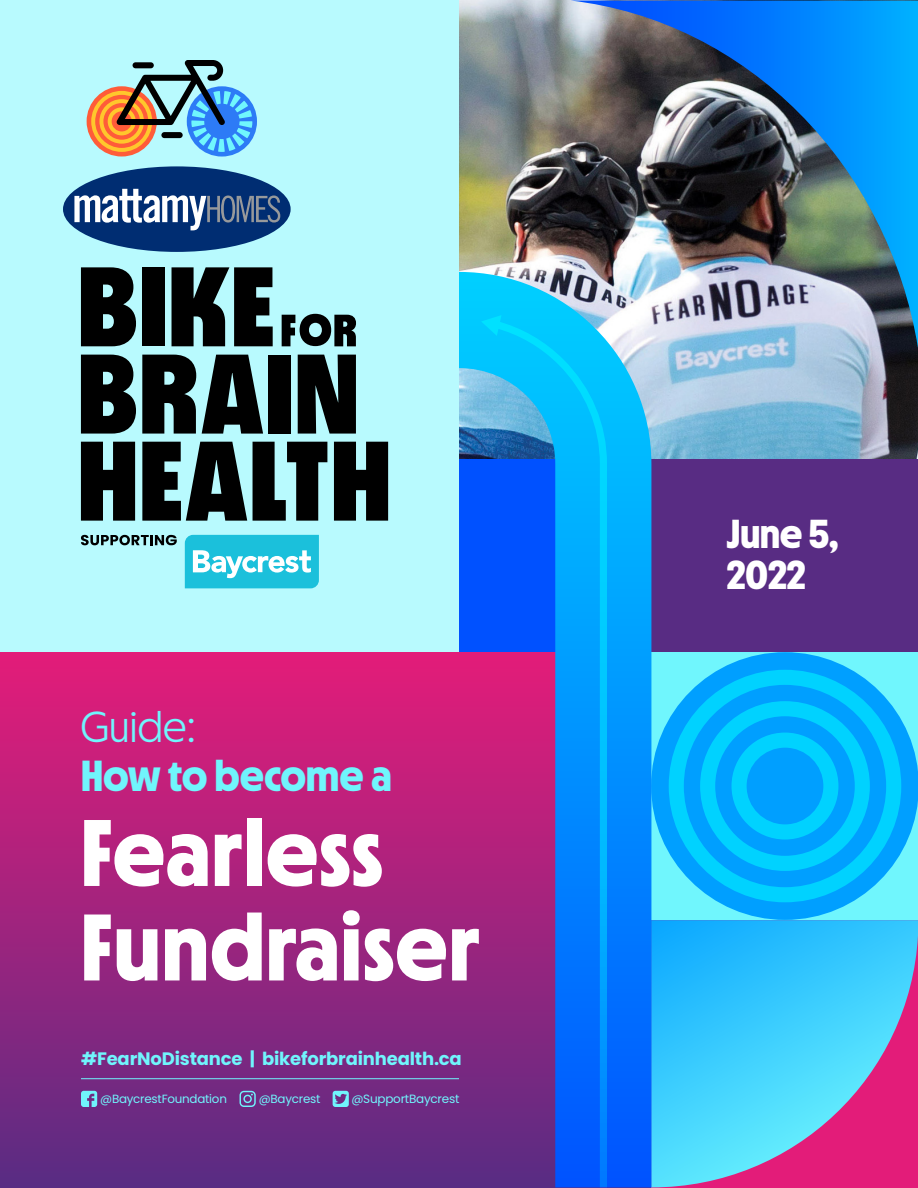
<style>
.page{position:relative;width:918px;height:1188px;background:#fff}
.page>*{position:absolute;margin:0;border:0;box-sizing:border-box;transform-origin:0 0}
.t1{font:700 94.5px/94.5px "MD Nichrome";letter-spacing:.02em;color:#fff}
.t2{font:700 43.5px "MD Nichrome";letter-spacing:.01em;color:#70f5fc}
.t3{font:300 43.5px "MD Nichrome";letter-spacing:.02em;color:#70f5fc}
.t4{font:700 40.5px/40.5px "MD Nichrome";color:#fff}
.t5{font:700 18px "Poppins";letter-spacing:-.01em;color:#70f5fc}
.t6{font:12px "Poppins";letter-spacing:-.02em;color:#70f5fc}
.t7{font:11.85px "Poppins";letter-spacing:-.02em;color:#70f5fc}
</style>
<div class="page">
<img style="left:459px;top:0;width:459px;height:460px">
<div style="left:612px;top:460px;width:306px;height:192px;background:#582c83"></div>
<img style="left:571px;top:1px;width:347px;height:347px">
<div style="left:0;top:1px;width:459px;height:651px;background:#b8fafe"></div>
<div style="left:0;top:652px;width:918px;height:535px;background:linear-gradient(to bottom,#e51c79,#5a2c83)"></div>
<div style="left:651px;top:652px;width:267px;height:268px;background:#70f6fd"></div>
<div style="left:651px;top:652px;width:267px;height:268px;background:#009fff;border-radius:50%"></div>
<svg style="left:669px;top:670px;width:232px;height:232px"></svg>
<svg style="left:700px;top:701px;width:170px;height:170px"></svg>
<svg style="left:651px;top:920px;width:267px;height:267px;background:#5fa7e1"></svg>
<svg style="left:459px;top:272px;width:192px;height:915px;background:#397ddd"></svg>
<svg style="left:487px;top:316px;width:120px;height:871px;background:#3b67cf"></svg>
<svg style="left:481px;top:315px;width:21px;height:21px"></svg>
<svg style="left:81px;top:1091px;width:16px;height:16px"></svg>
<svg style="left:240px;top:1091px;width:16px;height:16px"></svg>
<svg style="left:333px;top:1091px;width:16px;height:16px"></svg>
<hr style="left:81px;top:1078px;width:378px;height:1px;background:#70f5fc">
<div style="left:63px;top:166px;width:228px;height:86px;background:#002d72;border-radius:50%"></div>
<svg style="left:74px;top:189px;width:206px;height:41px"></svg>
<svg style="left:81px;top:267px;width:55px;height:79px;background:#1b2525"></svg>
<div style="left:142px;top:267px;width:22px;height:79px;background:#000"></div>
<svg style="left:172px;top:267px;width:101px;height:79px"></svg>
<svg style="left:81px;top:355px;width:55px;height:79px;background:#1b2526"></svg>
<svg style="left:142px;top:355px;width:54px;height:79px;background:#1a2424"></svg>
<svg style="left:202px;top:355px;width:61px;height:79px"></svg>
<div style="left:268px;top:355px;width:23px;height:79px;background:#000"></div>
<svg style="left:298px;top:355px;width:58px;height:79px;background:#1b2425"></svg>
<svg style="left:81px;top:442px;width:54px;height:79px;background:#1a2324"></svg>
<svg style="left:142px;top:442px;width:105px;height:79px"></svg>
<svg style="left:253px;top:442px;width:74px;height:79px"></svg>
<svg style="left:334px;top:442px;width:54px;height:79px;background:#1a2324"></svg>
<svg style="left:282px;top:314px;width:74px;height:32px"></svg>
<svg style="left:187px;top:86px;width:70px;height:71px"></svg>
<div style="left:87px;top:86px;width:70px;height:71px;background:#ff5c39;border-radius:50%"></div>
<svg style="left:91px;top:60px;width:161px;height:92px"></svg>
<div style="left:133px;top:62px;width:21px;height:6px;background:#000;border-radius:3px"></div>
<div style="left:161px;top:132px;width:22px;height:6px;background:#000;border-radius:3px"></div>
<svg style="left:185px;top:535px;width:134px;height:53px;background:#46cbe1"></svg>
<svg style="left:81px;top:535px;width:96px;height:10px"></svg>
<h2 class="t3" style="left:81px;top:701px;width:116px">Guide:</h2>
<h2 class="t2" style="left:81px;top:750px;width:312px">How to become a</h2>
<h1 class="t1" style="left:81px;top:801px;width:400px">Fearless<br>Fundraiser</h1>
<p class="t5" style="left:81px;top:1048px;width:382px">#FearNoDistance | bikeforbrainhealth.ca</p>
<p class="t7" style="left:100px;top:1092px;width:128px">@BaycrestFoundation</p>
<p class="t7" style="left:259px;top:1092px;width:63px">@Baycrest</p>
<p class="t6" style="left:351px;top:1092px;width:110px">@SupportBaycrest</p>
<h3 class="t4" style="left:727px;top:512px;width:113px">June 5,<br>2022</h3>
</div>
